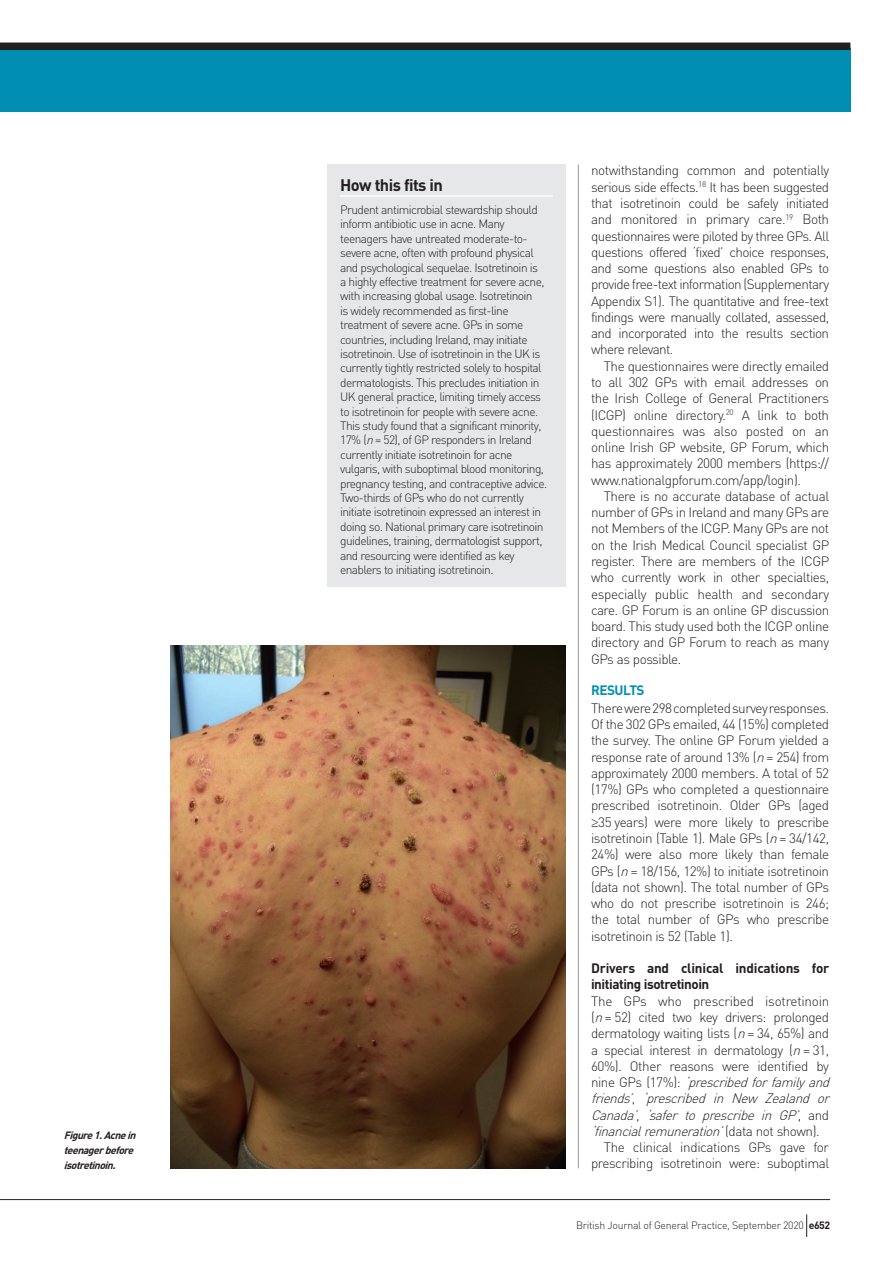
<style>
.page{position:relative;width:893px;height:1263px;background:#fff}
.page>*{position:absolute;margin:0;border:0;box-sizing:border-box;transform-origin:0 0}
.t1{font:700 16.5px "DIN";letter-spacing:-.035em;color:#231f20}
.t2{font:300 13.5px/16.2px "DIN";letter-spacing:-.035em;color:#231f20;text-align:justify}
.t3{font:700 13.5px/16.2px "DIN";letter-spacing:-.02em;color:#231f20}
.t4{font:700 13.5px "DIN";letter-spacing:-.035em;color:#008fb3}
.t5{font:300 12px/14.4px "DIN";letter-spacing:-.05em;color:#231f20}
.t6{font:300 10.5px "DIN";letter-spacing:-.025em;color:#231f20}
.t7{font:italic 700 10.5px/15px "DIN";color:#231f20}
.s1{font-style:italic}
.s2{font-family:"Helvetica"}
.s3{font-weight:700}
</style>
<div class="page">
<div style="left:0;top:48px;width:850px;height:63px;background:#008fb3"></div>
<div style="left:0;top:43px;width:850px;height:7px;background:#231f20"></div>
<hr style="left:578px;top:165px;width:1px;height:1003px;background:#939598">
<div style="left:327px;top:165px;width:239px;height:422px;background:#e6e7e9"></div>
<hr style="left:340px;top:195px;width:213px;height:2px;background:#fff">
<img style="left:170px;top:645px;width:396px;height:523px">
<hr style="left:0;top:1199px;width:830px;height:1px;background:#231f20">
<svg style="left:806px;top:1214px;width:1px;height:23px"></svg>
<p class="t7" style="left:64px;top:1127px;width:77px">Figure1.Acnein teenagerbefore isotretinoin.</p>
<p class="t1" style="left:340px;top:174px;width:104px">How this fits in</p>
<p class="t5" style="left:340px;top:202px;width:209px">Prudent antimicrobial stewardship should inform antibiotic use in acne. Many teenagers have untreated moderate-to&shy;severe acne, often with profound physical and psychological sequelae. Isotretinoin is a highly effective treatment for severe acne, with increasing global usage. Isotretinoin<br>is widely recommended as first-line treatment of severe acne. GPs in some countries, including Ireland, may initiate isotretinoin. Use of isotretinoin in the UK is currently tightly restricted solely to hospital dermatologists. This precludes initiation in UK general practice, limiting timely access to isotretinoin for people with severe acne.<br>This study found that a significant minority, 17% (<span class="s1">n</span>= 52), of GP responders in Ireland currently initiate isotretinoin for acne vulgaris, with suboptimal blood monitoring, pregnancy testing, and contraceptive advice.<br>Two-thirds of GPs who do not currently initiate isotretinoin expressed an interest in doing so. National primary care isotretinoin guidelines, training, dermatologist support, and resourcing were identified as key enablers to initiating isotretinoin.</p>
<p class="t2" style="left:591px;top:162px;width:240px">notwithstanding common and potentially serious side effects.<sup>18</sup> It has been suggested that isotretinoin could be safely initiated and monitored in primary care.<sup>19</sup> Both questionnaires were piloted by three GPs. All questions offered ‘fixed’ choice responses, and some questions also enabled GPs to provide free-text information (Supplementary Appendix S1). The quantitative and free-text findings were manually collated, assessed, and incorporated into the results section where relevant.</p>
<p class="t2" style="left:591px;top:358px;width:240px;text-indent:13px">The questionnaires were directly emailed to all 302 GPs with email addresses on the Irish College of General Practitioners (ICGP) online directory.<sup>20</sup> A link to both questionnaires was also posted on an online Irish GP website, GP Forum, which has approximately 2000 members (https:// www.nationalgpforum.com/app/login).</p>
<p class="t2" style="left:591px;top:488px;width:240px;text-indent:13px">There is no accurate database of actual number of GPs in Ireland and many GPs are not Members of the ICGP. Many GPs are not on the Irish Medical Council specialist GP register. There are members of the ICGP who currently work in other specialties, especially public health and secondary care. GP Forum is an online GP discussion board. This study used both the ICGP online directory and GP Forum to reach as many GPs as possible.</p>
<p class="t4" style="left:591px;top:681px;width:55px">RESULTS</p>
<p class="t2" style="left:591px;top:700px;width:240px">There were 298 completed survey responses.<br>Of the 302 GPs emailed, 44 (15%) completed the survey. The online GP Forum yielded a response rate of around 13% (<span class="s1">n</span>= 254) from approximately 2000 members. A total of 52 (17%) GPs who completed a questionnaire prescribed isotretinoin. Older GPs (aged <span class="s2">≥</span>35 years) were more likely to prescribe isotretinoin (Table 1). Male GPs (<span class="s1">n</span>= 34/142, 24%) were also more likely than female GPs (<span class="s1">n</span>= 18/156, 12%) to initiate isotretinoin (data not shown). The total number of GPs who do not prescribe isotretinoin is 246; the total number of GPs who prescribe isotretinoin is 52 (Table 1).</p>
<p class="t3" style="left:591px;top:959px;width:240px">Drivers and clinical indications for initiating isotretinoin</p>
<p class="t2" style="left:591px;top:992px;width:244px;text-align:left">The GPs who prescribed isotretinoin (<span class="s1">n</span>= 52) cited two key drivers: prolonged dermatology waiting lists (<span class="s1">n</span>= 34, 65%) and a special interest in dermatology (<span class="s1">n</span>= 31, 60%). Other reasons were identified by n i n e G P s ( 1 7 % ) : <span class="s1">‘prescribedforfamilyand friends’</span>, <span class="s1">‘prescribed in New Zealand or Canada’</span>, <span class="s1">‘safer to prescribe in GP’</span>, a n d <span class="s1">‘financialremuneration’</span>( d a t a n o t s h ow n ) .</p>
<p class="t2" style="left:591px;top:1139px;width:240px;text-align:right">The clinical indications GPs gave for prescribing isotretinoin were: suboptimal</p>
<p class="t6" style="left:576px;top:1219px;width:256px">British Journal of General Practice, September 2020 <span class="s3">e652</span></p>
</div>
